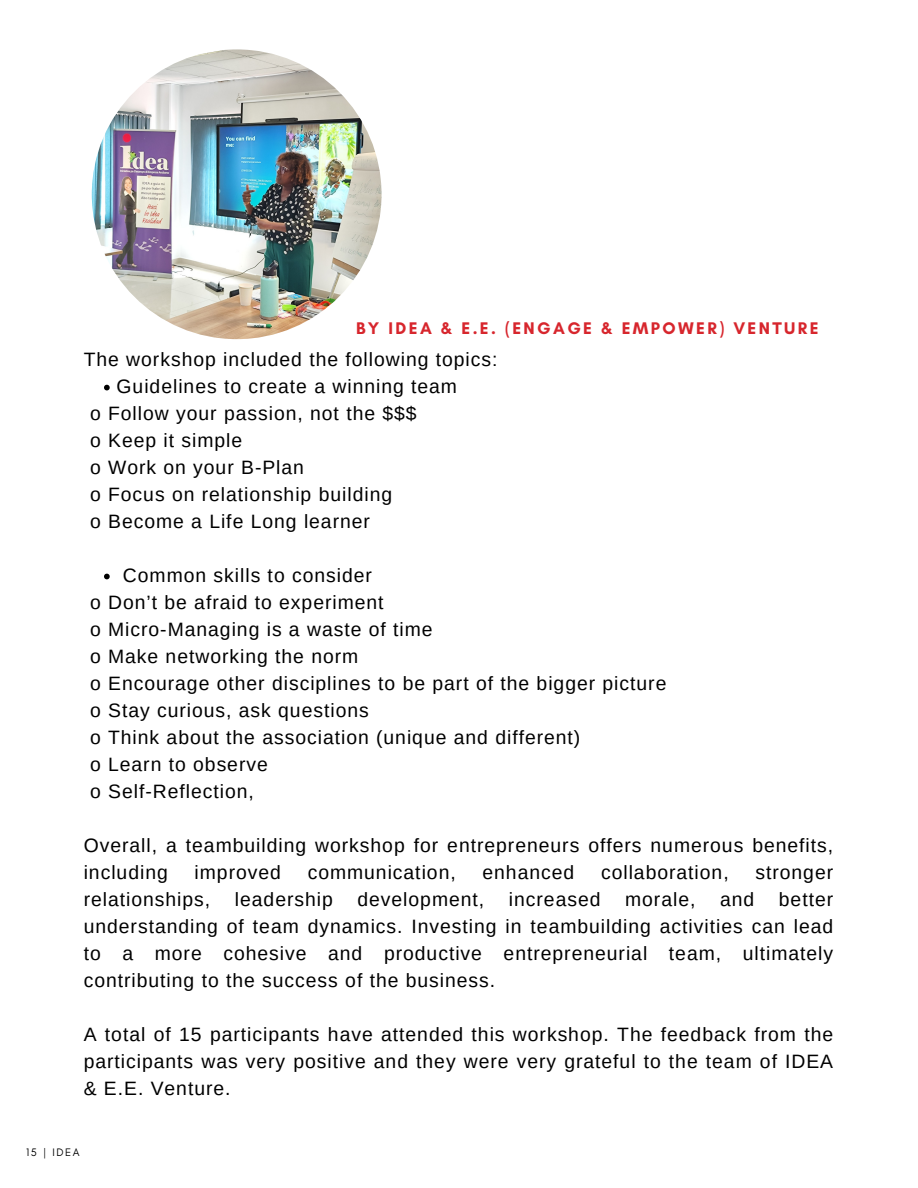
<style>
.page{position:relative;width:918px;height:1188px;background:#fff}
.page>*{position:absolute;margin:0;border:0;box-sizing:border-box;transform-origin:0 0}
.t1{font:19.35px/27px "Arimo";letter-spacing:.05em;color:#000;text-align:justify}
.t2{font:700 17.1px "Glacial Indifference";letter-spacing:.14em;color:#d7262d}
.t3{font:11.1px "Glacial Indifference";letter-spacing:.14em;color:#000}
</style>
<div class="page">
<img style="left:92px;top:49px;width:290px;height:290px;border-radius:50%">
<svg style="left:104px;top:385px;width:6px;height:5px"></svg>
<svg style="left:104px;top:574px;width:6px;height:5px"></svg>
<p class="t2" style="left:356px;top:318px;width:464px">BY IDEA &amp; E.E. (ENGAGE &amp; EMPOWER) VENTURE</p>
<p class="t1" style="left:84px;top:346px;width:415px">The workshop included the following topics:</p>
<p class="t1" style="left:90px;top:400px;width:328px">o Follow your passion, not the $$$</p>
<p class="t1" style="left:90px;top:427px;width:154px">o Keep it simple</p>
<p class="t1" style="left:90px;top:454px;width:215px">o Work on your B-Plan</p>
<p class="t1" style="left:90px;top:481px;width:304px">o Focus on relationship building</p>
<p class="t1" style="left:90px;top:508px;width:281px">o Become a Life Long learner</p>
<p class="t1" style="left:117px;top:373px;width:342px">Guidelines to create a winning team</p>
<p class="t1" style="left:123px;top:562px;width:251px">Common skills to consider</p>
<p class="t1" style="left:90px;top:589px;width:295px">o Don’t be afraid to experiment</p>
<p class="t1" style="left:90px;top:616px;width:344px">o Micro-Managing is a waste of time</p>
<p class="t1" style="left:90px;top:643px;width:270px">o Make networking the norm</p>
<p class="t1" style="left:90px;top:670px;width:578px">o Encourage other disciplines to be part of the bigger picture</p>
<p class="t1" style="left:90px;top:697px;width:280px">o Stay curious, ask questions</p>
<p class="t1" style="left:90px;top:724px;width:492px">o Think about the association (unique and different)</p>
<p class="t1" style="left:90px;top:751px;width:179px">o Learn to observe</p>
<p class="t1" style="left:90px;top:778px;width:165px">o Self-Reflection,</p>
<p class="t1" style="left:84px;top:832px;width:751px">Overall, a teambuilding workshop for entrepreneurs offers numerous benefits, including</p>
<p class="t1" style="left:195px;top:859px;width:88px">improved</p>
<p class="t1" style="left:308px;top:859px;width:150px">communication,</p>
<p class="t1" style="left:483px;top:859px;width:93px">enhanced</p>
<p class="t1" style="left:601px;top:859px;width:129px">collaboration,</p>
<p class="t1" style="left:755px;top:859px;width:79px">stronger</p>
<p class="t1" style="left:84px;top:886px;width:128px">relationships,</p>
<p class="t1" style="left:235px;top:886px;width:99px">leadership</p>
<p class="t1" style="left:358px;top:886px;width:128px">development,</p>
<p class="t1" style="left:509px;top:886px;width:93px">increased</p>
<p class="t1" style="left:625px;top:886px;width:72px">morale,</p>
<p class="t1" style="left:720px;top:886px;width:36px">and</p>
<p class="t1" style="left:84px;top:886px;width:751px;text-indent:695px">better understanding of team dynamics. Investing in teambuilding activities can lead to a more cohesive and productive entrepreneurial team, ultimately contributing to the success of the business.</p>
<p class="t1" style="left:84px;top:1021px;width:751px">A total of 15 participants have attended this workshop. The feedback from the participants was very positive and they were very grateful to the team of IDEA &amp; E.E. Venture.</p>
<p class="t3" style="left:26px;top:1145px;width:55px">15 | IDEA</p>
</div>
